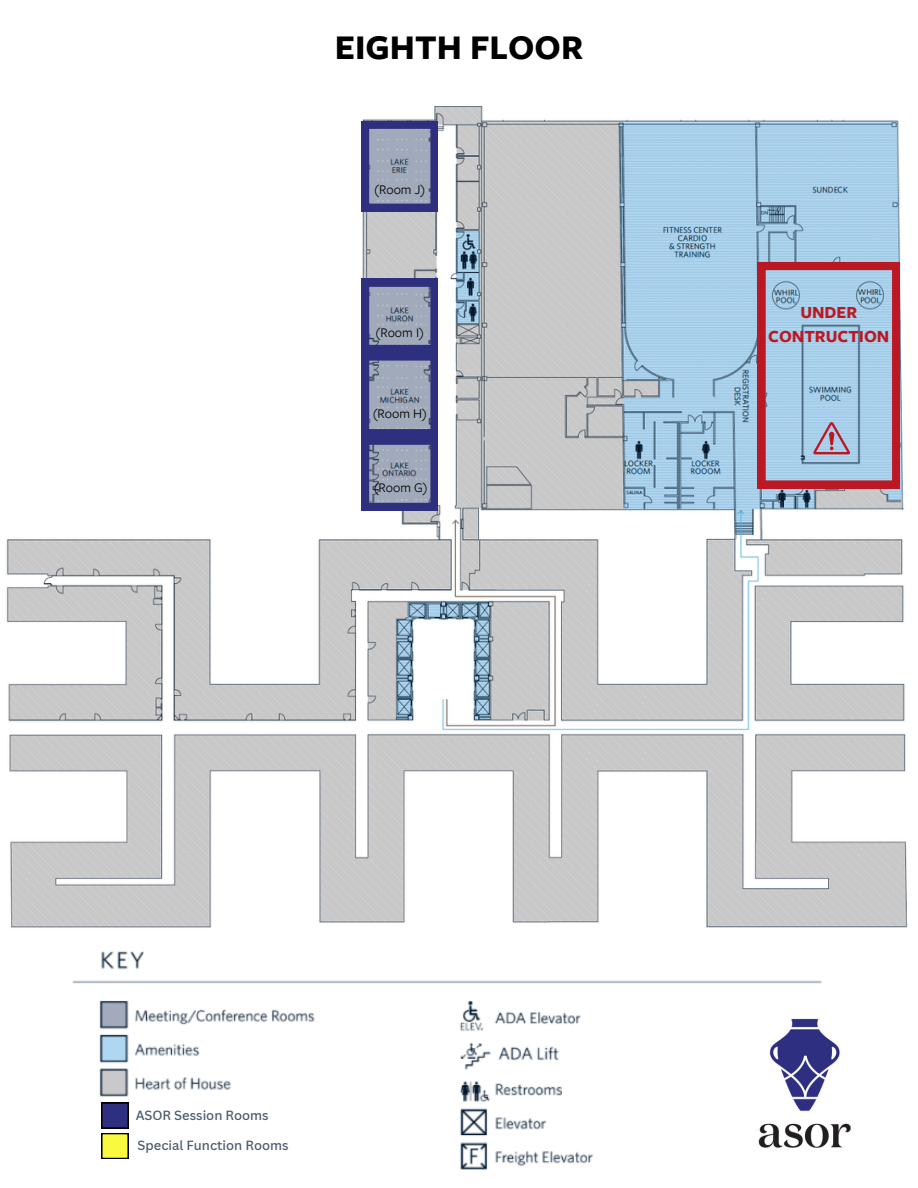
<style>
.page{position:relative;width:918px;height:1188px;background:#fff}
.page>*{position:absolute;margin:0;border:0;box-sizing:border-box;transform-origin:0 0}
.t1{font:700 36px "Freight Sans Pro";color:#000}
.t2{font:700 17.55px/23.7px "Freight Sans Pro";color:#bc1823;text-align:center}
.t3{font:13.8px "Freight Sans Pro";color:#000}
.t4{font:500 12.9px "Canva Sans";color:#4e5d6c}
</style>
<div class="page">
<img style="left:6px;top:106px;width:902px;height:822px">
<svg style="left:361px;top:121px;width:77px;height:90px;background:#797fa5"></svg>
<svg style="left:361px;top:279px;width:77px;height:232px;background:#7379a1"></svg>
<img style="left:72px;top:951px;width:750px;height:219px">
<div style="left:101px;top:1103px;width:28px;height:25px;background:#000"></div>
<img style="left:724px;top:1006px;width:127px;height:164px">
<div style="left:101px;top:1133px;width:28px;height:26px;background:#000"></div>
<svg style="left:101px;top:1103px;width:27px;height:55px"></svg>
<svg style="left:758px;top:262px;width:142px;height:226px;background:#a7a9c1"></svg>
<p class="t1" style="left:335px;top:23px;width:250px">EIGHTH FLOOR</p>
<p class="t3" style="left:374px;top:180px;width:52px">(Room J)</p>
<p class="t3" style="left:376px;top:323px;width:50px">(Room I)</p>
<p class="t3" style="left:373px;top:404px;width:56px">(Room H)</p>
<p class="t3" style="left:374px;top:478px;width:55px">(Room G)</p>
<p class="t2" style="left:768px;top:300px;width:123px">UNDER<br>CONTRUCTION</p>
<p class="t4" style="left:136px;top:1106px;width:135px">ASOR Session Rooms</p>
<p class="t4" style="left:138px;top:1137px;width:153px">Special Function Rooms</p>
</div>
